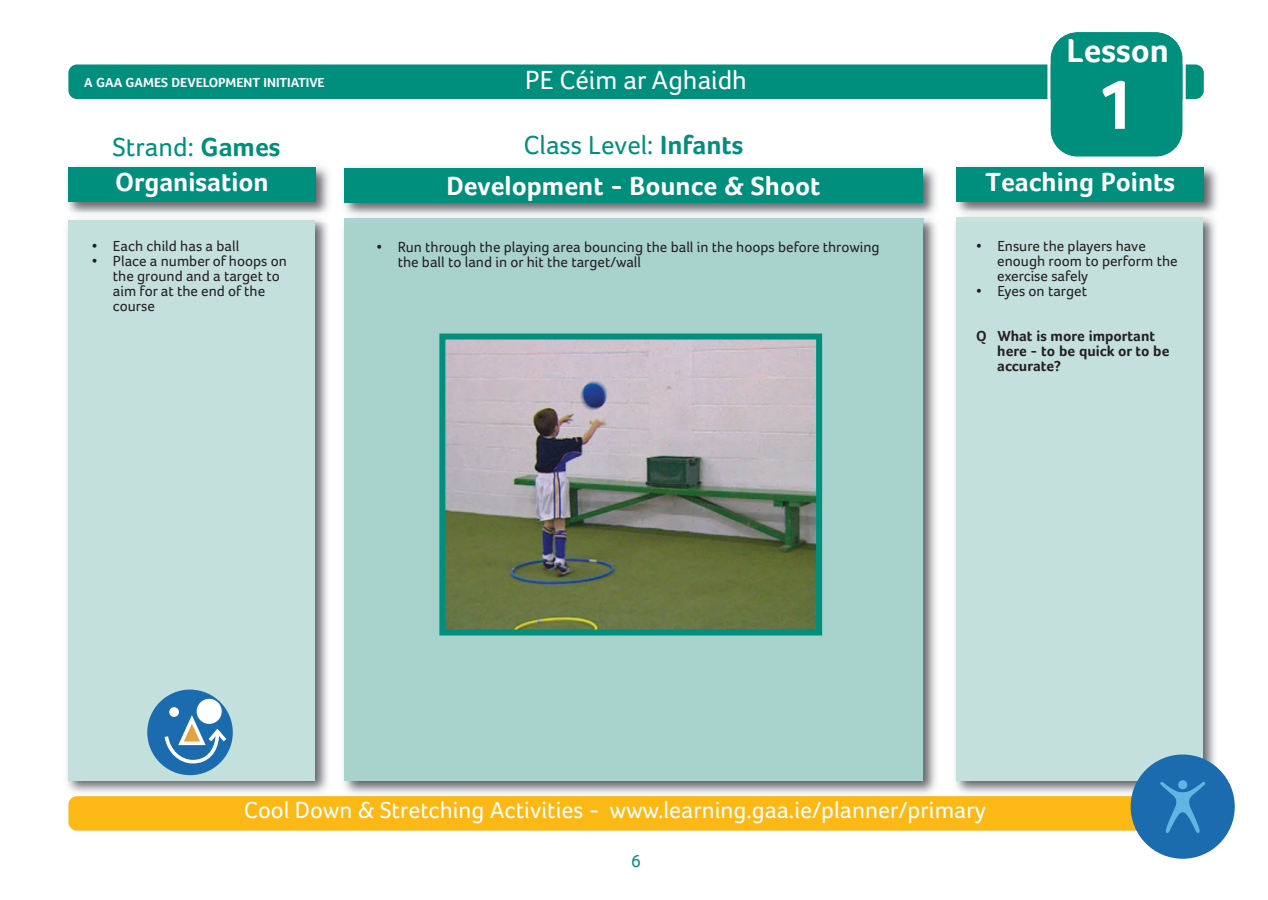
<style>
.page{position:relative;width:1268px;height:900px;background:#fff}
.page>*{position:absolute;margin:0;border:0;box-sizing:border-box;transform-origin:0 0}
.t1{font:700 72.15px "Foco";color:#fff}
.t2{font:700 34.2px "Foco";color:#fff}
.t3{font:700 27px "Foco";color:#fff}
.t4{font:27px "Foco";color:#008f7d}
.t5{font:27px "Foco";color:#fff}
.t6{font:24px "Foco";color:#fff}
.t7{font:18px "Foco";color:#008f7d}
.t8{font:15px/15px "Foco";color:#231f20}
.t9{font:700 15px/15px "Foco";color:#231f20}
.t10{font:700 13.5px "Foco";color:#fff}
.s1{font-weight:700}
</style>
<div class="page">
<div style="left:68px;top:64px;width:1136px;height:35px;background:#008f7d;border-radius:9px"></div>
<img style="left:67px;top:166px;width:262px;height:632px">
<div style="left:68px;top:168px;width:247px;height:34px;background:#008f7d"></div>
<div style="left:68px;top:219px;width:247px;height:561px;background:#c4e0dc"></div>
<img style="left:955px;top:166px;width:262px;height:630px">
<div style="left:956px;top:217px;width:247px;height:563px;background:#c4e0dc"></div>
<img style="left:344px;top:167px;width:592px;height:627px">
<div style="left:345px;top:218px;width:578px;height:562px;background:#a8d3cd"></div>
<img style="left:344px;top:212px;width:592px;height:10px">
<img style="left:345px;top:218px;width:578px;height:4px">
<div style="left:345px;top:169px;width:578px;height:34px;background:#008f7d"></div>
<img style="left:446px;top:340px;width:369px;height:288px">
<div style="left:439px;top:333px;width:383px;height:302px;border:6px solid #008f7d"></div>
<img style="left:955px;top:210px;width:262px;height:11px">
<img style="left:956px;top:217px;width:247px;height:4px">
<div style="left:957px;top:168px;width:247px;height:34px;background:#008f7d"></div>
<div style="left:68px;top:796px;width:1093px;height:34px;background:#fcb814;border-radius:9px"></div>
<svg style="left:1047px;top:32px;width:139px;height:125px"></svg>
<div style="left:1131px;top:754px;width:104px;height:104px;background:#1a6cae;border-radius:50%"></div>
<svg style="left:1160px;top:780px;width:45px;height:53px"></svg>
<div style="left:147px;top:689px;width:86px;height:86px;background:#1a6cae;border-radius:50%"></div>
<div style="left:197px;top:698px;width:25px;height:25px;background:#fff;border-radius:50%"></div>
<div style="left:169px;top:707px;width:10px;height:9px;background:#fff;border-radius:50%"></div>
<svg style="left:165px;top:715px;width:61px;height:48px"></svg>
<p class="t10" style="left:84px;top:75px;width:242px">A GAA GAMES DEVELOPMENT INITIATIVE</p>
<h3 class="t5" style="left:525px;top:64px;width:223px">PE Céim ar Aghaidh</h3>
<h3 class="t4" style="left:113px;top:131px;width:170px">Strand: <span class="s1">Games</span></h3>
<h3 class="t3" style="left:115px;top:166px;width:155px">Organisation</h3>
<h3 class="t4" style="left:523px;top:130px;width:221px">Class Level: <span class="s1">Infants</span></h3>
<h3 class="t3" style="left:446px;top:169px;width:376px">Development - Bounce &amp; Shoot</h3>
<h2 class="t2" style="left:1066px;top:31px;width:104px">Lesson</h2>
<h1 class="t1" style="left:1096px;top:62px;width:41px">1</h1>
<h3 class="t3" style="left:986px;top:166px;width:191px">Teaching Points</h3>
<p class="t8" style="left:92px;top:238px;width:149px">• Each child has a ball</p>
<p class="t8" style="left:113px;top:253px;width:176px;text-indent:-21px">• Place a number of hoops on the ground and a target to aim for at the end of the course</p>
<p class="t8" style="left:398px;top:240px;width:483px;text-indent:-21px">• Run through the playing area bouncing the ball in the hoops before throwing the ball to land in or hit the target/wall</p>
<p class="t8" style="left:997px;top:238px;width:182px;text-indent:-21px">• Ensure the players have enough room to perform the exercise safely</p>
<p class="t8" style="left:976px;top:283px;width:112px">• Eyes on target</p>
<p class="t9" style="left:997px;top:328px;width:174px;text-indent:-21px">Q What is more important here - to be quick or to be accurate?</p>
<h3 class="t6" style="left:244px;top:796px;width:744px">Cool Down &amp; Stretching Activities - www.learning.gaa.ie/planner/primary</h3>
<p class="t7" style="left:631px;top:849px;width:11px">6</p>
</div>
